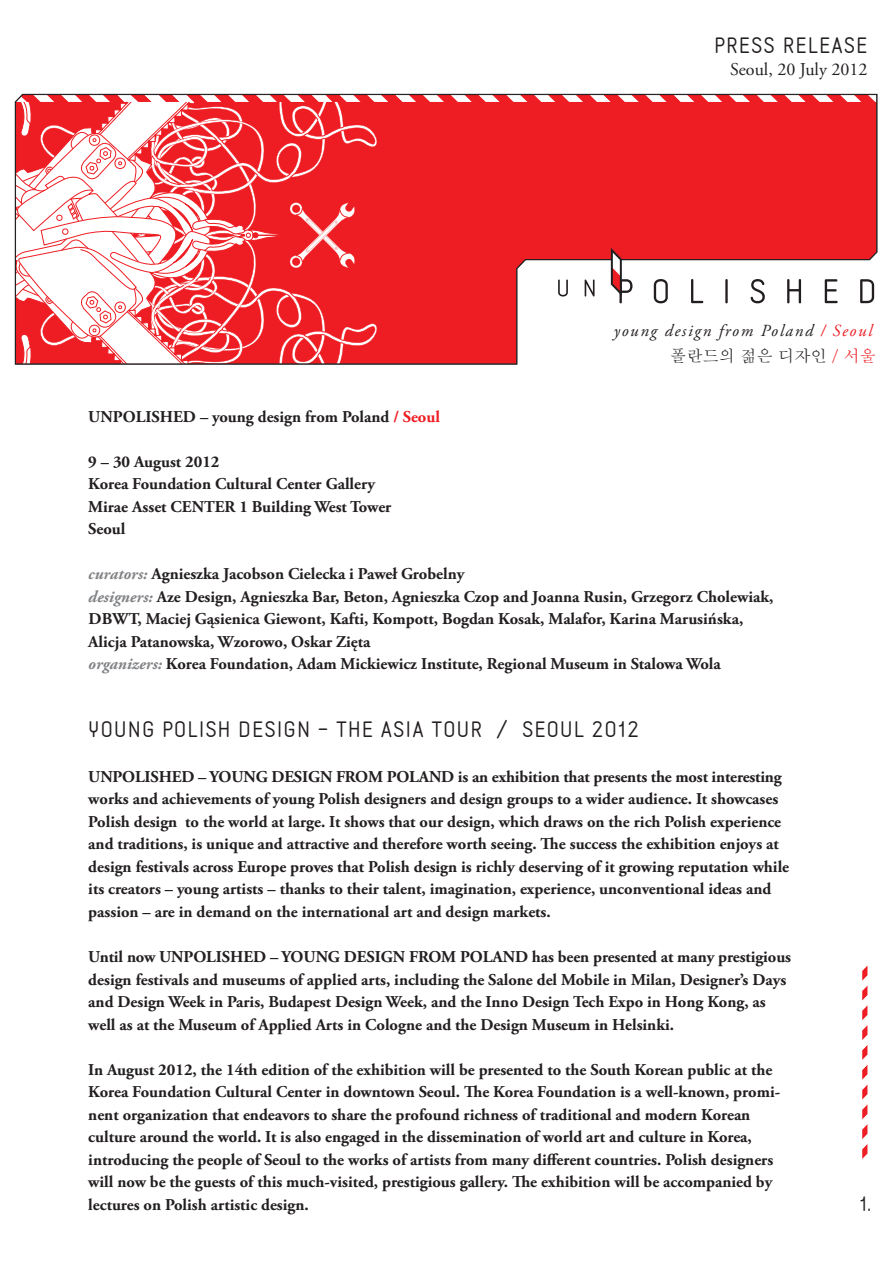
<style>
.page{position:relative;width:893px;height:1263px;background:#fff}
.page>*{position:absolute;margin:0;border:0;box-sizing:border-box;transform-origin:0 0}
.t1{font:19.5px "Naiv Normal Text";letter-spacing:.05em;color:#231f20}
.t2{font:18px "Adobe Garamond Pro";color:#231f20}
.t3{font:18px "Naiv Normal Text";color:#231f20}
.t4{font:italic 16.95px "Adobe Garamond Pro";letter-spacing:.1em;color:#231f20}
.t5{font:700 16.5px/22.5px "Adobe Garamond Pro";color:#231f20}
.t6{font:500 16.2px "Adobe Myungjo Std";color:#231f20}
.s1{color:#ee1d23}
.s2{font-style:italic;color:#808285}
</style>
<div class="page">
<svg style="left:14px;top:95px;width:864px;height:269px"></svg>
<svg style="left:862px;top:966px;width:5px;height:193px"></svg>
<p class="t1" style="left:714px;top:33px;width:155px">PRESS RELEASE</p>
<p class="t2" style="left:730px;top:59px;width:139px">Seoul, 20 July 2012</p>
<p class="t4" style="left:614px;top:320px;width:260px">young design from Poland <span class="s1">/ Seoul</span></p>
<p class="t6" style="left:670px;top:348px;width:207px">폴란드의 젊은 디자인 <span class="s1">/ 서울</span></p>
<p class="t5" style="left:88px;top:406px;width:353px">UNPOLISHED – young design from Poland <span class="s1">/ Seoul</span></p>
<p class="t5" style="left:88px;top:451px;width:305px">9 – 30 August 2012<br>Korea Foundation Cultural Center Gallery<br>Mirae Asset CENTER 1 Building West Tower<br>Seoul</p>
<p class="t5" style="left:88px;top:563px;width:687px"><span class="s2">curators:</span> Agnieszka Jacobson Cielecka i Paweł Grobelny<br><span class="s2">designers:</span> Aze Design, Agnieszka Bar, Beton, Agnieszka Czop and Joanna Rusin, Grzegorz Cholewiak,<br>Dbwt</p>
<p class="t5" style="left:88px;top:608px;width:656px;text-indent:49px">, Maciej Gąsienica Giewont, Kafti, Kompott, Bogdan Kosak, Malafor, Karina Marusińska,<br>Alicja Patanowska, Wzorowo, Oskar Zięta<br><span class="s2">organizers:</span> Korea Foundation, Adam Mickiewicz Institute, Regional Museum in Stalowa Wola</p>
<p class="t1" style="left:88px;top:716px;width:552px">YOUNG POLISH DESIGN – THE ASIA TOUR / SEOUL 2012</p>
<p class="t5" style="left:88px;top:766px;width:702px">UNPOLISHED – YOUNG DESIGN FROM POLAND is an exhibition that presents the most interesting works and achievements of young Polish designers and design groups to a wider audience. It showcases Polish design to the world at large. It shows that our design, which draws on the rich Polish experience and traditions, is unique and attractive and therefore worth seeing. The success the exhibition enjoys at design festivals across Europe proves that Polish design is richly deserving of it growing reputation while its creators – young artists – thanks to their talent, imagination, experience, unconventional ideas and passion – are in demand on the international art and design markets.</p>
<p class="t5" style="left:88px;top:946px;width:704px">Until now UNPOLISHED – YOUNG DESIGN FROM POLAND has been presented at many prestigious design festivals and museums of applied arts, including the Salone del Mobile in Milan, Designer’s Days and Design Week in Paris, Budapest Design Week, and the Inno Design Tech Expo in Hong Kong, as well as at the Museum of Applied Arts in Cologne and the Design Museum in Helsinki.</p>
<p class="t5" style="left:88px;top:1058px;width:693px">In August 2012, the 14th edition of the exhibition will be presented to the South Korean public at the Korea Foundation Cultural Center in downtown Seoul. The Korea Foundation is a well-known, promi&shy;nent organization that endeavors to share the profound richness of traditional and modern Korean culture around the world. It is also engaged in the dissemination of world art and culture in Korea, introducing the people of Seoul to the works of artists from many different countries. Polish designers will now be the guests of this much-visited, prestigious gallery. The exhibition will be accompanied by lectures on Polish artistic design.</p>
<p class="t3" style="left:860px;top:1192px;width:13px">1.</p>
</div>
